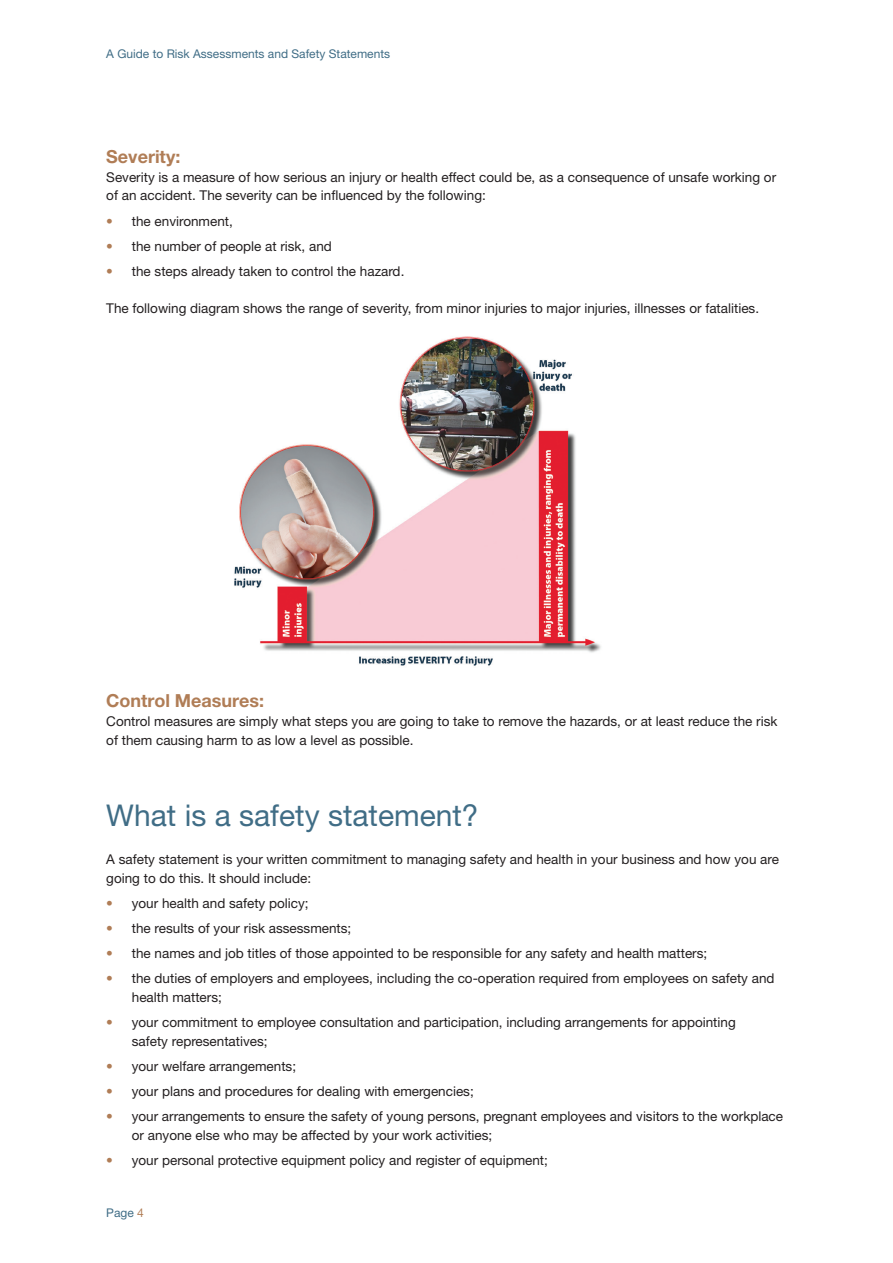
<style>
.page{position:relative;width:893px;height:1263px;background:#fff}
.page>*{position:absolute;margin:0;border:0;box-sizing:border-box;transform-origin:0 0}
.t1{font:30px "Helvetica Neue";color:#406d86}
.t2{font:700 18px "Helvetica Neue";color:#b07d56}
.t3{font:13.5px/18.8px "Helvetica Neue";color:#231f20}
.t4{font:12px "Helvetica Neue";color:#406d86}
.s1{color:#b07d56}
</style>
<div class="page">
<img style="left:234px;top:336px;width:367px;height:330px">
<p class="t4" style="left:106px;top:46px;width:285px">A Guide to Risk Assessments and Safety Statements</p>
<h2 class="t2" style="left:106px;top:145px;width:76px">Severity:</h2>
<p class="t3" style="left:106px;top:167px;width:671px">Severity is a measure of how serious an injury or health effect could be, as a consequence of unsafe working or of an accident. The severity can be influenced by the following:</p>
<p class="t3" style="left:106px;top:211px;width:128px"><span class="s1">•</span> the environment,</p>
<p class="t3" style="left:106px;top:236px;width:227px"><span class="s1">•</span> the number of people at risk, and</p>
<p class="t3" style="left:106px;top:261px;width:300px"><span class="s1">•</span> the steps already taken to control the hazard.</p>
<p class="t3" style="left:106px;top:299px;width:654px">The following diagram shows the range of severity, from minor injuries to major injuries, illnesses or fatalities.</p>
<h2 class="t2" style="left:106px;top:689px;width:159px">Control Measures:</h2>
<p class="t3" style="left:106px;top:711px;width:673px">Control measures are simply what steps you are going to take to remove the hazards, or at least reduce the risk of them causing harm to as low a level as possible.</p>
<h1 class="t1" style="left:106px;top:798px;width:374px">What is a safety statement?</h1>
<p class="t3" style="left:106px;top:849px;width:674px">A safety statement is your written commitment to managing safety and health in your business and how you are going to do this. It should include:</p>
<p class="t3" style="left:106px;top:893px;width:204px"><span class="s1">•</span> your health and safety policy;</p>
<p class="t3" style="left:106px;top:918px;width:247px"><span class="s1">•</span> the results of your risk assessments;</p>
<p class="t3" style="left:106px;top:944px;width:602px"><span class="s1">•</span> the names and job titles of those appointed to be responsible for any safety and health matters;</p>
<p class="t3" style="left:132px;top:969px;width:644px;text-indent:-26px"><span class="s1">•</span> the duties of employers and employees, including the co-operation required from employees on safety and health matters;</p>
<p class="t3" style="left:132px;top:1013px;width:605px;text-indent:-26px"><span class="s1">•</span> your commitment to employee consultation and participation, including arrangements for appointing safety representatives;</p>
<p class="t3" style="left:106px;top:1056px;width:191px"><span class="s1">•</span> your welfare arrangements;</p>
<p class="t3" style="left:106px;top:1082px;width:369px"><span class="s1">•</span> your plans and procedures for dealing with emergencies;</p>
<p class="t3" style="left:132px;top:1107px;width:653px;text-indent:-26px"><span class="s1">•</span> your arrangements to ensure the safety of young persons, pregnant employees and visitors to the workplace or anyone else who may be affected by your work activities;</p>
<p class="t3" style="left:106px;top:1151px;width:443px"><span class="s1">•</span> your personal protective equipment policy and register of equipment;</p>
<p class="t4" style="left:106px;top:1206px;width:39px">Page <span class="s1">4</span></p>
</div>
